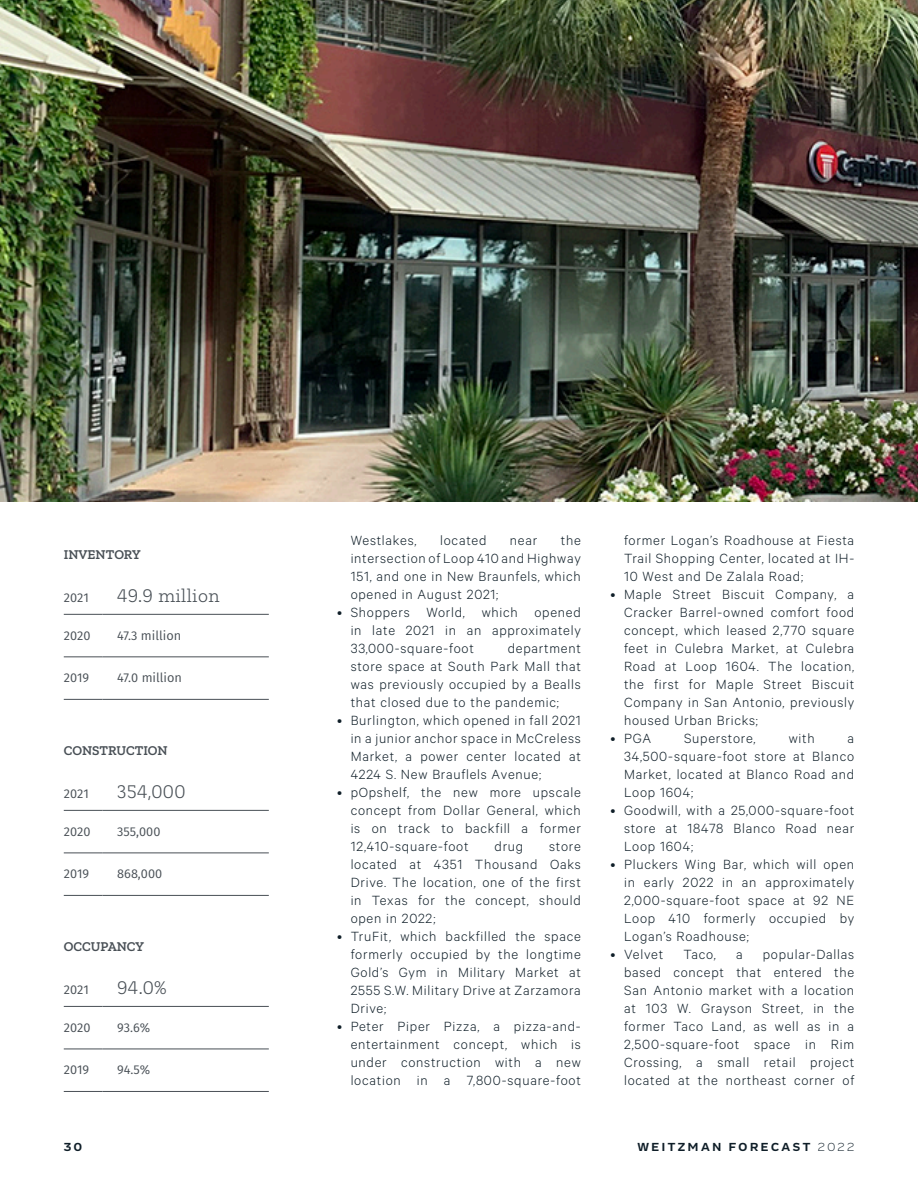
<style>
.page{position:relative;width:918px;height:1188px;background:#fff}
.page>*{position:absolute;margin:0;border:0;box-sizing:border-box;transform-origin:0 0}
.Paragraph_Style_1{font:300 19.5px "Zilla Slab";letter-spacing:.02em;color:#484f55}
.t1{font:300 15px/18px "Calibre";letter-spacing:.05em;color:#0f1e28;text-align:justify}
.Text_8_5{font:600 13.5px "Zilla Slab";color:#484f55}
.Paragraph_Style_1-2{font:12.75px "Fira Sans";color:#484f55}
.t2{font:700 12px "Vito";letter-spacing:.215em;color:#0f1e28}
.s1{font-weight:300}
</style>
<div class="page">
<img style="left:0;top:0;width:918px;height:502px">
<hr style="left:64px;top:656px;width:38px;height:1px;background:#484f55">
<hr style="left:102px;top:656px;width:167px;height:1px;background:#484f55">
<hr style="left:64px;top:614px;width:38px;height:1px;background:#484f55">
<hr style="left:102px;top:614px;width:167px;height:1px;background:#484f55">
<hr style="left:64px;top:699px;width:38px;height:1px;background:#484f55">
<hr style="left:102px;top:699px;width:167px;height:1px;background:#484f55">
<hr style="left:64px;top:853px;width:38px;height:1px;background:#484f55">
<hr style="left:102px;top:853px;width:167px;height:1px;background:#484f55">
<hr style="left:64px;top:810px;width:38px;height:1px;background:#484f55">
<hr style="left:102px;top:810px;width:167px;height:1px;background:#484f55">
<hr style="left:64px;top:895px;width:38px;height:1px;background:#484f55">
<hr style="left:102px;top:895px;width:167px;height:1px;background:#484f55">
<hr style="left:64px;top:1049px;width:38px;height:1px;background:#484f55">
<hr style="left:102px;top:1049px;width:167px;height:1px;background:#484f55">
<hr style="left:64px;top:1006px;width:38px;height:1px;background:#484f55">
<hr style="left:102px;top:1006px;width:167px;height:1px;background:#484f55">
<hr style="left:64px;top:1091px;width:38px;height:1px;background:#484f55">
<hr style="left:102px;top:1091px;width:167px;height:1px;background:#484f55">
<p class="Text_8_5" style="left:64px;top:547px;width:78px">INVENTORY</p>
<p class="Paragraph_Style_1-2" style="left:64px;top:588px;width:27px">2021</p>
<p class="Paragraph_Style_1" style="left:117px;top:584px;width:104px">49.9 million</p>
<p class="Paragraph_Style_1-2" style="left:64px;top:626px;width:28px">2020</p>
<p class="Paragraph_Style_1-2" style="left:117px;top:626px;width:65px">47.3 million</p>
<p class="Paragraph_Style_1-2" style="left:64px;top:669px;width:27px">2019</p>
<p class="Paragraph_Style_1-2" style="left:117px;top:669px;width:66px">47.0 million</p>
<p class="Text_8_5" style="left:64px;top:743px;width:105px">CONSTRUCTION</p>
<p class="Paragraph_Style_1-2" style="left:64px;top:784px;width:27px">2021</p>
<p class="Paragraph_Style_1" style="left:117px;top:780px;width:70px">354,000</p>
<p class="Paragraph_Style_1-2" style="left:64px;top:822px;width:28px">2020</p>
<p class="Paragraph_Style_1-2" style="left:117px;top:822px;width:45px">355,000</p>
<p class="Paragraph_Style_1-2" style="left:64px;top:865px;width:27px">2019</p>
<p class="Paragraph_Style_1-2" style="left:117px;top:865px;width:46px">868,000</p>
<p class="Text_8_5" style="left:64px;top:939px;width:82px">OCCUPANCY</p>
<p class="Paragraph_Style_1-2" style="left:64px;top:980px;width:27px">2021</p>
<p class="Paragraph_Style_1" style="left:117px;top:976px;width:51px">94.0%</p>
<p class="Paragraph_Style_1-2" style="left:64px;top:1019px;width:28px">2020</p>
<p class="Paragraph_Style_1-2" style="left:117px;top:1019px;width:35px">93.6%</p>
<p class="Paragraph_Style_1-2" style="left:64px;top:1061px;width:27px">2019</p>
<p class="Paragraph_Style_1-2" style="left:117px;top:1061px;width:35px">94.5%</p>
<p class="t1" style="left:351px;top:531px;width:232px;text-indent:210px">the intersection of Loop 410 and Highway 151, and one in New Braunfels, which opened in August 2021;</p>
<p class="t1" style="left:351px;top:603px;width:232px;text-indent:-14px">• Shoppers World, which opened in late 2021 in an approximately 33,000-square-foot</p>
<p class="t1" style="left:351px;top:531px;width:67px">Westlakes,</p>
<p class="t1" style="left:440px;top:531px;width:48px">located</p>
<p class="t1" style="left:510px;top:531px;width:29px">near</p>
<p class="t1" style="left:351px;top:639px;width:232px;text-indent:157px">department store space at South Park Mall that was previously occupied by a Bealls that closed due to the pandemic;</p>
<p class="t1" style="left:351px;top:711px;width:232px;text-indent:-14px">• Burlington, which opened in fall 2021 in a junior anchor space in McCreless Market, a power center located at 4224 S. New Brauflels Avenue;</p>
<p class="t1" style="left:351px;top:783px;width:232px;text-indent:-14px">• pOpshelf, the new more upscale concept from Dollar General, which is on track to backfill a former 12,410-square-foot</p>
<p class="t1" style="left:495px;top:837px;width:30px">drug</p>
<p class="t1" style="left:351px;top:837px;width:232px;text-indent:199px">store located at 4351 Thousand Oaks Drive. The location, one of the first in Texas for the concept, should open in 2022;</p>
<p class="t1" style="left:351px;top:927px;width:232px;text-indent:-14px">• TruFit, which backfilled the space formerly occupied by the longtime Gold’s Gym in Military Market at 2555 S.W. Military Drive at Zarzamora Drive;</p>
<p class="t1" style="left:351px;top:1017px;width:232px;text-indent:-14px">• Peter Piper Pizza, a pizza-and&shy;entertainment concept, which is under construction with a new location in a 7,800-square-foot</p>
<p class="t1" style="left:624px;top:531px;width:232px">former Logan’s Roadhouse at Fiesta Trail Shopping Center, located at IH-10 West and De Zalala Road;</p>
<p class="t1" style="left:624px;top:585px;width:232px;text-indent:-14px">• Maple Street Biscuit Company, a Cracker Barrel-owned comfort food concept, which leased 2,770 square feet in Culebra Market, at Culebra Road at Loop 1604. The location, the first for Maple Street Biscuit Company in San Antonio, previously housed Urban Bricks;</p>
<p class="t1" style="left:611px;top:729px;width:42px">• PGA</p>
<p class="t1" style="left:684px;top:729px;width:73px">Superstore,</p>
<p class="t1" style="left:789px;top:729px;width:27px">with</p>
<p class="t1" style="left:624px;top:729px;width:232px;text-indent:224px">a 34,500-square-foot store at Blanco Market, located at Blanco Road and Loop 1604;</p>
<p class="t1" style="left:624px;top:801px;width:232px;text-indent:-14px">• Goodwill, with a 25,000-square-foot store at 18478 Blanco Road near Loop 1604;</p>
<p class="t1" style="left:624px;top:855px;width:232px;text-indent:-14px">• Pluckers Wing Bar, which will open in early 2022 in an approximately 2,000-square-foot space at 92 NE Loop 410 formerly occupied by Logan’s Roadhouse;</p>
<p class="t1" style="left:611px;top:945px;width:54px">• Velvet</p>
<p class="t1" style="left:683px;top:945px;width:34px">Taco,</p>
<p class="t1" style="left:736px;top:945px;width:8px">a</p>
<p class="t1" style="left:624px;top:945px;width:232px;text-indent:139px">popular-Dallas based concept that entered the San Antonio market with a location at 103 W. Grayson Street, in the former Taco Land, as well as in a 2,500-square-foot space in Rim Crossing, a small retail project located at the northeast corner of</p>
<p class="t2" style="left:64px;top:1139px;width:20px">30</p>
<p class="t2" style="left:637px;top:1139px;width:218px">WEITZMAN FORECAST <span class="s1">2022</span></p>
</div>
